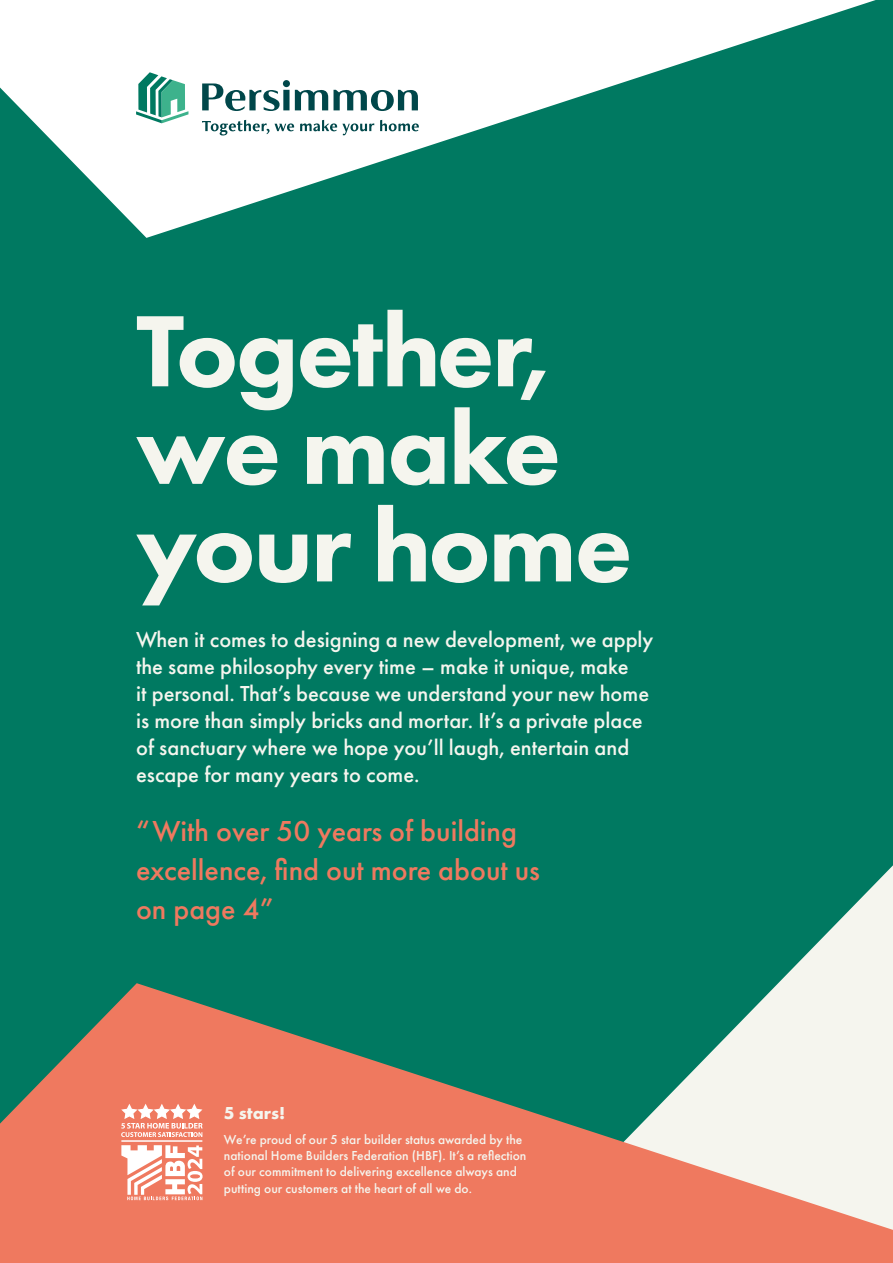
<style>
.page{position:relative;width:893px;height:1263px;background:#007961}
.page>*{position:absolute;margin:0;border:0;box-sizing:border-box;transform-origin:0 0}
.t1{font:800 105px/97.5px "Futura PT";letter-spacing:-.02em;color:#f5f5ee}
.t2{font:500 30px/39px "Futura PT";color:#ef795f}
.t3{font:500 22.5px/27px "Futura PT";color:#f5f5ee}
.t4{font:700 18px "Futura PT";color:#f5f5ee}
.t5{font:500 13.5px/16.2px "Futura PT";color:#f5f5ee}
</style>
<div class="page">
<svg style="left:778px;top:865px;width:115px;height:118px"></svg>
<svg style="left:0;top:983px;width:893px;height:280px;fill:#ef795f"></svg>
<svg style="left:0;top:0;width:876px;height:238px"></svg>
<svg style="left:136px;top:72px;width:52px;height:51px"></svg>
<svg style="left:202px;top:80px;width:216px;height:31px;background:#a8c0c1"></svg>
<svg style="left:202px;top:120px;width:67px;height:15px"></svg>
<svg style="left:275px;top:123px;width:19px;height:8px"></svg>
<svg style="left:300px;top:120px;width:74px;height:15px"></svg>
<svg style="left:380px;top:120px;width:39px;height:11px"></svg>
<hr style="left:121px;top:1140px;width:81px;height:2px;background:#fff">
<svg style="left:121px;top:1145px;width:82px;height:55px;background:#f6baad"></svg>
<svg style="left:121px;top:1104px;width:82px;height:33px;background:#f4a897"></svg>
<h1 class="t1" style="left:136px;top:301px;width:498px">Together, we make your home</h1>
<p class="t3" style="left:136px;top:625px;width:519px">When it comes to designing a new development, we apply the same philosophy every time – make it unique, make<br>it personal. That’s because we understand your new home is more than simply bricks and mortar. It’s a private place of sanctuary where we hope you’ll laugh, entertain and escape for many years to come.</p>
<h2 class="t2" style="left:136px;top:811px;width:406px">“With over 50 years of building excellence, find out more about us on page 4”</h2>
<p class="t4" style="left:224px;top:1101px;width:63px">5 stars!</p>
<p class="t5" style="left:224px;top:1131px;width:304px">We’re proud of our 5 star builder status awarded by the national Home Builders Federation (HBF). It’s a reflection of our commitment to delivering excellence always and putting our customers at the heart of all we do.</p>
</div>
